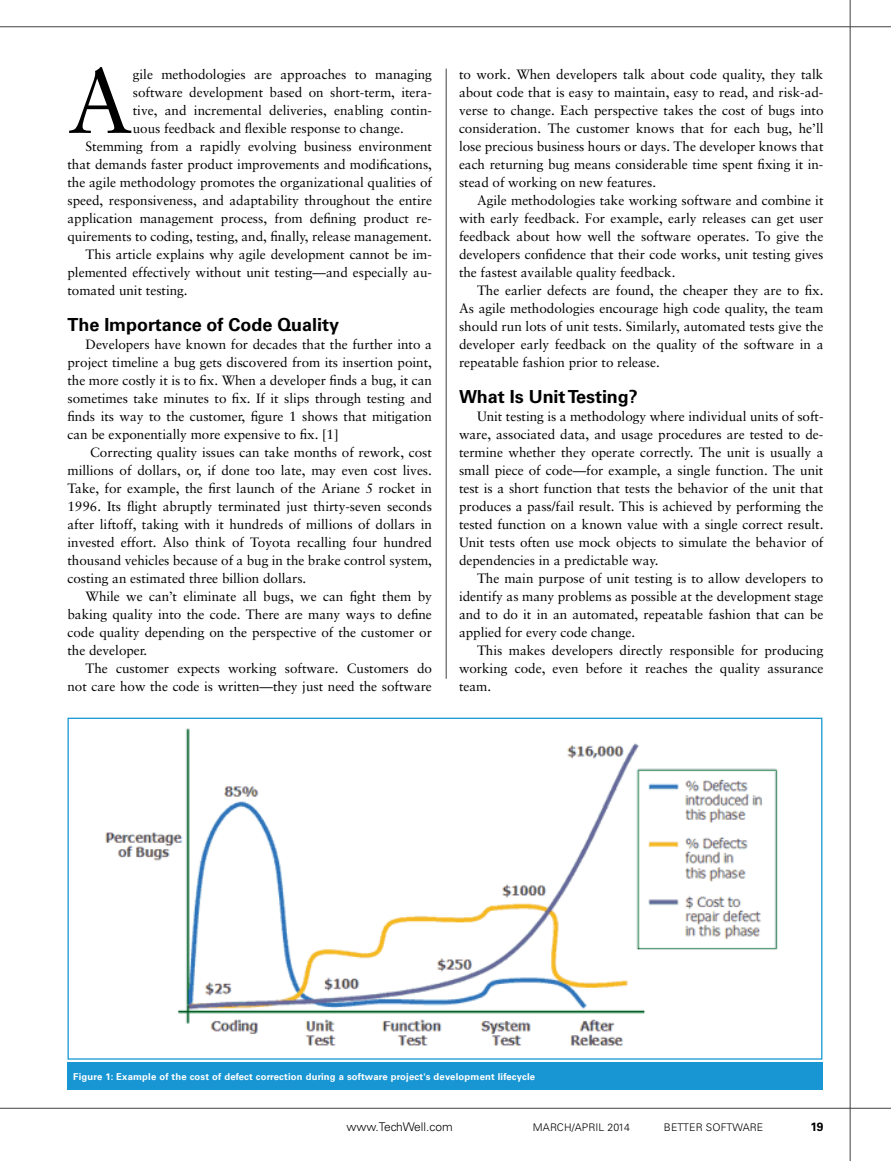
<style>
.page{position:relative;width:891px;height:1161px;background:#fff}
.page>*{position:absolute;margin:0;border:0;box-sizing:border-box;transform-origin:0 0}
.t1{font:90.9px "Sabon";color:#000}
.t2{font:700 18px "Univers";color:#000}
.t3{font:13.5px/18px "Sabon";color:#000;text-align:justify}
.t4{font:300 12px "Univers";color:#000}
.t5{font:700 12px "Univers";color:#000}
.t6{font:300 10.5px "Univers";letter-spacing:.01em;color:#000}
.t7{font:700 9.45px "Univers LT Std";letter-spacing:.02em;color:#fff}
</style>
<div class="page">
<hr style="left:446px;top:69px;width:1px;height:610px;background:#414042">
<hr style="left:850px;top:0;width:1px;height:1161px;background:#414042">
<hr style="left:0;top:1108px;width:891px;height:1px;background:#414042">
<hr style="left:0;top:26px;width:891px;height:1px;background:#414042">
<img style="left:105px;top:728px;width:673px;height:318px">
<div style="left:68px;top:1063px;width:756px;height:27px;background:#1796d3"></div>
<h1 class="t1" style="left:68px;top:47px;width:67px">A</h1>
<p class="t3" style="left:133px;top:65px;width:301px">gile methodologies are approaches to managing</p>
<p class="t3" style="left:133px;top:83px;width:301px">software development based on short-term, itera-</p>
<p class="t3" style="left:133px;top:101px;width:301px">tive, and incremental deliveries, enabling contin-</p>
<p class="t3" style="left:133px;top:119px;width:273px">uous feedback and flexible response to change.</p>
<p class="t3" style="left:86px;top:137px;width:348px">Stemming from a rapidly evolving business environment</p>
<p class="t3" style="left:68px;top:155px;width:366px">that demands faster product improvements and modifications,</p>
<p class="t3" style="left:68px;top:173px;width:366px">the agile methodology promotes the organizational qualities of</p>
<p class="t3" style="left:68px;top:191px;width:366px">speed, responsiveness, and adaptability throughout the entire</p>
<p class="t3" style="left:68px;top:209px;width:366px">application management process, from defining product re-</p>
<p class="t3" style="left:68px;top:227px;width:366px">quirements to coding, testing, and, finally, release management.</p>
<p class="t3" style="left:86px;top:245px;width:348px">This article explains why agile development cannot be im-</p>
<p class="t3" style="left:68px;top:263px;width:366px">plemented effectively without unit testing—and especially au-</p>
<p class="t3" style="left:68px;top:281px;width:122px">tomated unit testing.</p>
<h2 class="t2" style="left:68px;top:314px;width:273px">The Importance of Code Quality</h2>
<p class="t3" style="left:68px;top:335px;width:366px;text-indent:18px">Developers have known for decades that the further into a project timeline a bug gets discovered from its insertion point, the more costly it is to fix. When a developer finds a bug, it can sometimes take minutes to fix. If it slips through testing and finds its way to the customer, figure 1 shows that mitigation can be exponentially more expensive to fix. [1]</p>
<p class="t3" style="left:68px;top:443px;width:366px;text-indent:23px">Correcting quality issues can take months of rework, cost millions of dollars, or, if done too late, may even cost lives.<br>Take, for example, the first launch of the Ariane 5 rocket in 1996. Its flight abruptly terminated just thirty-seven seconds after liftoff, taking with it hundreds of millions of dollars in invested effort. Also think of Toyota recalling four hundred thousand vehicles because of a bug in the brake control system, costing an estimated three billion dollars.</p>
<p class="t3" style="left:68px;top:587px;width:366px;text-indent:18px">While we can’t eliminate all bugs, we can fight them by baking quality into the code. There are many ways to define code quality depending on the perspective of the customer or the developer.</p>
<p class="t3" style="left:68px;top:659px;width:366px;text-align:right">The customer expects working software. Customers do not care how the code is written—they just need the software</p>
<p class="t3" style="left:459px;top:65px;width:366px">to work. When developers talk about code quality, they talk about code that is easy to maintain, easy to read, and risk-ad&shy;verse to change. Each perspective takes the cost of bugs into consideration. The customer knows that for each bug, he’ll lose precious business hours or days. The developer knows that each returning bug means considerable time spent fixing it in&shy;stead of working on new features.</p>
<p class="t3" style="left:459px;top:191px;width:366px;text-indent:18px">Agile methodologies take working software and combine it with early feedback. For example, early releases can get user feedback about how well the software operates. To give the developers confidence that their code works, unit testing gives the fastest available quality feedback.</p>
<p class="t3" style="left:459px;top:281px;width:366px;text-indent:18px">The earlier defects are found, the cheaper they are to fix.<br>As agile methodologies encourage high code quality, the team should run lots of unit tests. Similarly, automated tests give the developer early feedback on the quality of the software in a repeatable fashion prior to release.</p>
<h2 class="t2" style="left:459px;top:386px;width:180px">What Is Unit Testing?</h2>
<p class="t3" style="left:459px;top:407px;width:366px;text-indent:18px">Unit testing is a methodology where individual units of soft&shy;ware, associated data, and usage procedures are tested to de&shy;termine whether they operate correctly. The unit is usually a small piece of code—for example, a single function. The unit test is a short function that tests the behavior of the unit that produces a pass/fail result. This is achieved by performing the tested function on a known value with a single correct result.<br>Unit tests often use mock objects to simulate the behavior of dependencies in a predictable way.</p>
<p class="t3" style="left:459px;top:569px;width:366px;text-indent:18px">The main purpose of unit testing is to allow developers to identify as many problems as possible at the development stage and to do it in an automated, repeatable fashion that can be applied for every code change.</p>
<p class="t3" style="left:459px;top:641px;width:366px;text-indent:18px">This makes developers directly responsible for producing working code, even before it reaches the quality assurance team.</p>
<p class="t7" style="left:73px;top:1071px;width:463px">Figure 1: Example of the cost of defect correction during a software project's development lifecycle</p>
<p class="t4" style="left:346px;top:1119px;width:108px">www.TechWell.com</p>
<p class="t6" style="left:533px;top:1121px;width:98px">MARCH/APRIL 2014</p>
<p class="t6" style="left:664px;top:1121px;width:101px">BETTER SOFTWARE</p>
<p class="t5" style="left:810px;top:1120px;width:15px">19</p>
</div>
